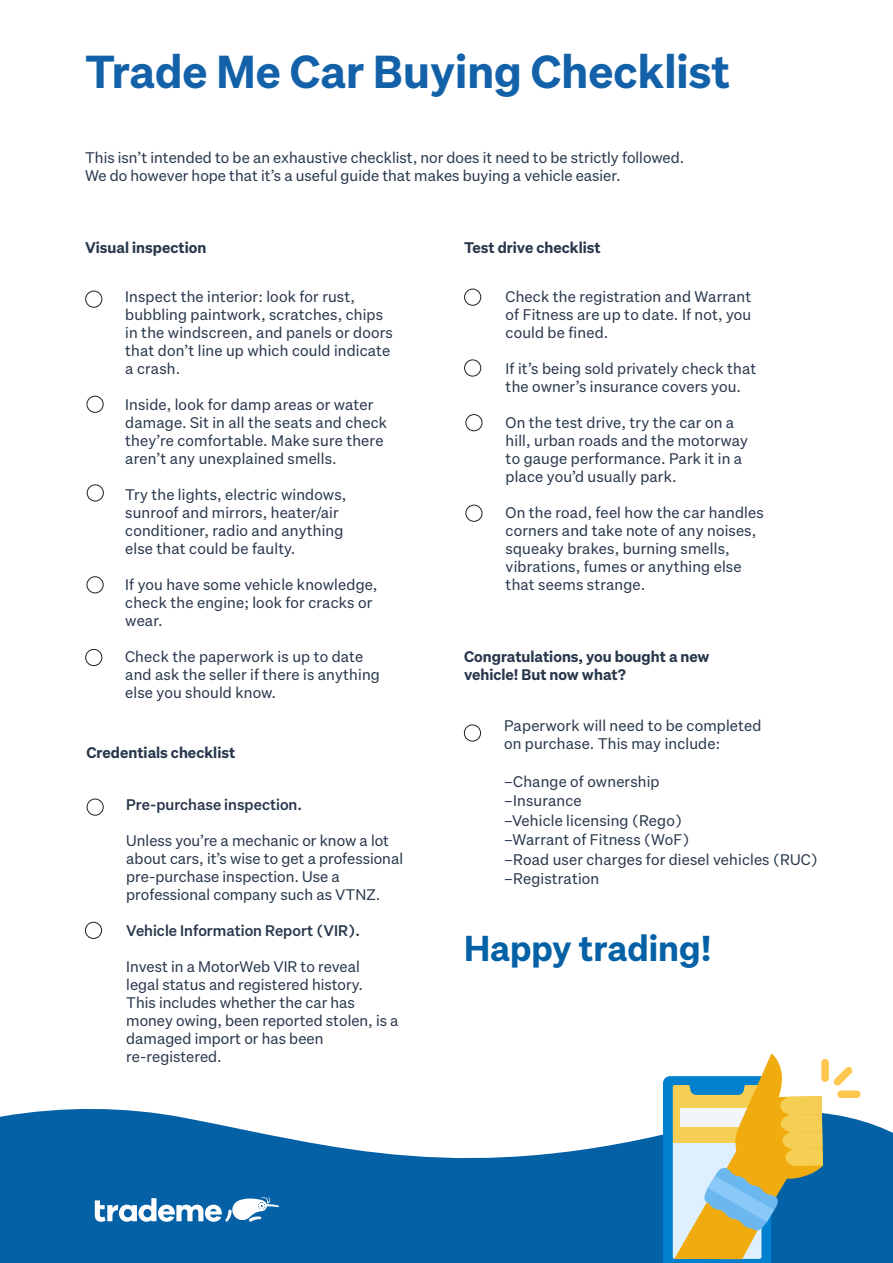
<style>
.page{position:relative;width:893px;height:1263px;background:#fff}
.page>*{position:absolute;margin:0;border:0;box-sizing:border-box;transform-origin:0 0}
.t1{font:700 45px "Story Sans";color:#1361a8}
.t2{font:700 35.1px "Story Sans";color:#0561a6}
.t3{font:15px/18px "Story Sans";letter-spacing:.01em;color:#28374c}
.t4{font:15px "Story Sans";color:#28384c}
.t5{font:700 15px/18px "Story Sans";color:#28374c}
.t6{font:500 15px "Story Sans";color:#28374c}
</style>
<div class="page">
<svg style="left:0;top:1109px;width:893px;height:154px;fill:#0561a6"></svg>
<svg style="left:95px;top:1197px;width:184px;height:25px"></svg>
<div style="left:85px;top:291px;width:17px;height:17px;border:1px solid #231f20;border-radius:50%"></div>
<div style="left:87px;top:396px;width:17px;height:17px;border:1px solid #231f20;border-radius:50%"></div>
<div style="left:87px;top:484px;width:17px;height:17px;border:1px solid #231f20;border-radius:50%"></div>
<div style="left:87px;top:799px;width:17px;height:16px;border:1px solid #231f20;border-radius:50%"></div>
<div style="left:85px;top:922px;width:17px;height:17px;border:1px solid #231f20;border-radius:50%"></div>
<div style="left:85px;top:649px;width:17px;height:17px;border:1px solid #231f20;border-radius:50%"></div>
<div style="left:464px;top:289px;width:17px;height:17px;border:1px solid #231f20;border-radius:50%"></div>
<div style="left:464px;top:360px;width:17px;height:16px;border:1px solid #231f20;border-radius:50%"></div>
<div style="left:464px;top:724px;width:17px;height:17px;border:1px solid #231f20;border-radius:50%"></div>
<div style="left:87px;top:576px;width:17px;height:17px;border:1px solid #231f20;border-radius:50%"></div>
<div style="left:465px;top:414px;width:17px;height:17px;border:1px solid #231f20;border-radius:50%"></div>
<div style="left:465px;top:505px;width:17px;height:17px;border:1px solid #231f20;border-radius:50%"></div>
<svg style="left:663px;top:1053px;width:198px;height:210px"></svg>
<p class="t1" style="left:85px;top:43px;width:647px">Trade Me Car Buying Checklist</p>
<p class="t4" style="left:85px;top:148px;width:601px">This isn’t intended to be an exhaustive checklist, nor does it need to be strictly followed.</p>
<p class="t4" style="left:85px;top:166px;width:537px">We do however hope that it’s a useful guide that makes buying a vehicle easier.</p>
<p class="t5" style="left:85px;top:239px;width:123px">Visual inspection</p>
<p class="t5" style="left:464px;top:239px;width:138px">Test drive checklist</p>
<p class="t3" style="left:125px;top:287px;width:269px">Inspect the interior: look for rust, bubbling paintwork, scratches, chips in the windscreen, and panels or doors that don’t line up which could indicate a crash.</p>
<p class="t3" style="left:125px;top:395px;width:263px">Inside, look for damp areas or water damage. Sit in all the seats and check they’re comfortable. Make sure there aren’t any unexplained smells.</p>
<p class="t3" style="left:125px;top:485px;width:223px">Try the lights, electric windows, sunroof and mirrors, heater/air conditioner, radio and anything</p>
<p class="t3" style="left:125px;top:539px;width:172px">else that could be faulty.</p>
<p class="t3" style="left:125px;top:575px;width:254px">If you have some vehicle knowledge, check the engine; look for cracks or wear.</p>
<p class="t3" style="left:125px;top:647px;width:240px">Check the paperwork is up to date</p>
<p class="t3" style="left:125px;top:665px;width:256px">and ask the seller if there is anything else you should know.</p>
<p class="t5" style="left:86px;top:743px;width:150px">Credentials checklist</p>
<p class="t6" style="left:126px;top:795px;width:177px">Pre-purchase inspection.</p>
<p class="t3" style="left:126px;top:831px;width:278px">Unless you’re a mechanic or know a lot about cars, it’s wise to get a professional pre-purchase inspection. Use a professional company such as VTNZ.</p>
<p class="t6" style="left:126px;top:921px;width:235px">Vehicle Information Report (VIR).</p>
<p class="t3" style="left:126px;top:957px;width:274px">Invest in a MotorWeb VIR to reveal<br>legal status and registered history.<br>This includes whether the car has money owing, been reported stolen, is a damaged import or has been</p>
<p class="t3" style="left:126px;top:1047px;width:97px">re-registered.</p>
<p class="t3" style="left:506px;top:287px;width:247px">Check the registration and Warrant</p>
<p class="t3" style="left:506px;top:305px;width:247px">of Fitness are up to date. If not, you could be fined.</p>
<p class="t3" style="left:506px;top:359px;width:252px">If it’s being sold privately check that</p>
<p class="t3" style="left:506px;top:377px;width:237px">the owner’s insurance covers you.</p>
<p class="t3" style="left:506px;top:413px;width:230px">On the test drive, try the car on a</p>
<p class="t3" style="left:506px;top:431px;width:244px">hill, urban roads and the motorway</p>
<p class="t3" style="left:506px;top:449px;width:238px">to gauge performance. Park it in a</p>
<p class="t3" style="left:506px;top:467px;width:173px">place you’d usually park.</p>
<p class="t3" style="left:506px;top:503px;width:260px">On the road, feel how the car handles corners and take note of any noises, squeaky brakes, burning smells, vibrations, fumes or anything else</p>
<p class="t3" style="left:506px;top:575px;width:141px">that seems strange.</p>
<p class="t5" style="left:464px;top:647px;width:247px">Congratulations, you bought a new vehicle! But now what?</p>
<p class="t3" style="left:504px;top:716px;width:259px">Paperwork will need to be completed</p>
<p class="t3" style="left:504px;top:734px;width:218px">on purchase. This may include:</p>
<p class="t3" style="left:504px;top:772px;width:157px">–Change of ownership</p>
<p class="t3" style="left:504px;top:791px;width:79px">–Insurance</p>
<p class="t3" style="left:504px;top:811px;width:179px">–Vehicle licensing (Rego)</p>
<p class="t3" style="left:504px;top:830px;width:187px">–Warrant of Fitness (WoF)</p>
<p class="t3" style="left:504px;top:850px;width:315px">–Road user charges for diesel vehicles (RUC)</p>
<p class="t3" style="left:504px;top:869px;width:97px">–Registration</p>
<p class="t2" style="left:464px;top:925px;width:249px">Happy trading!</p>
</div>
